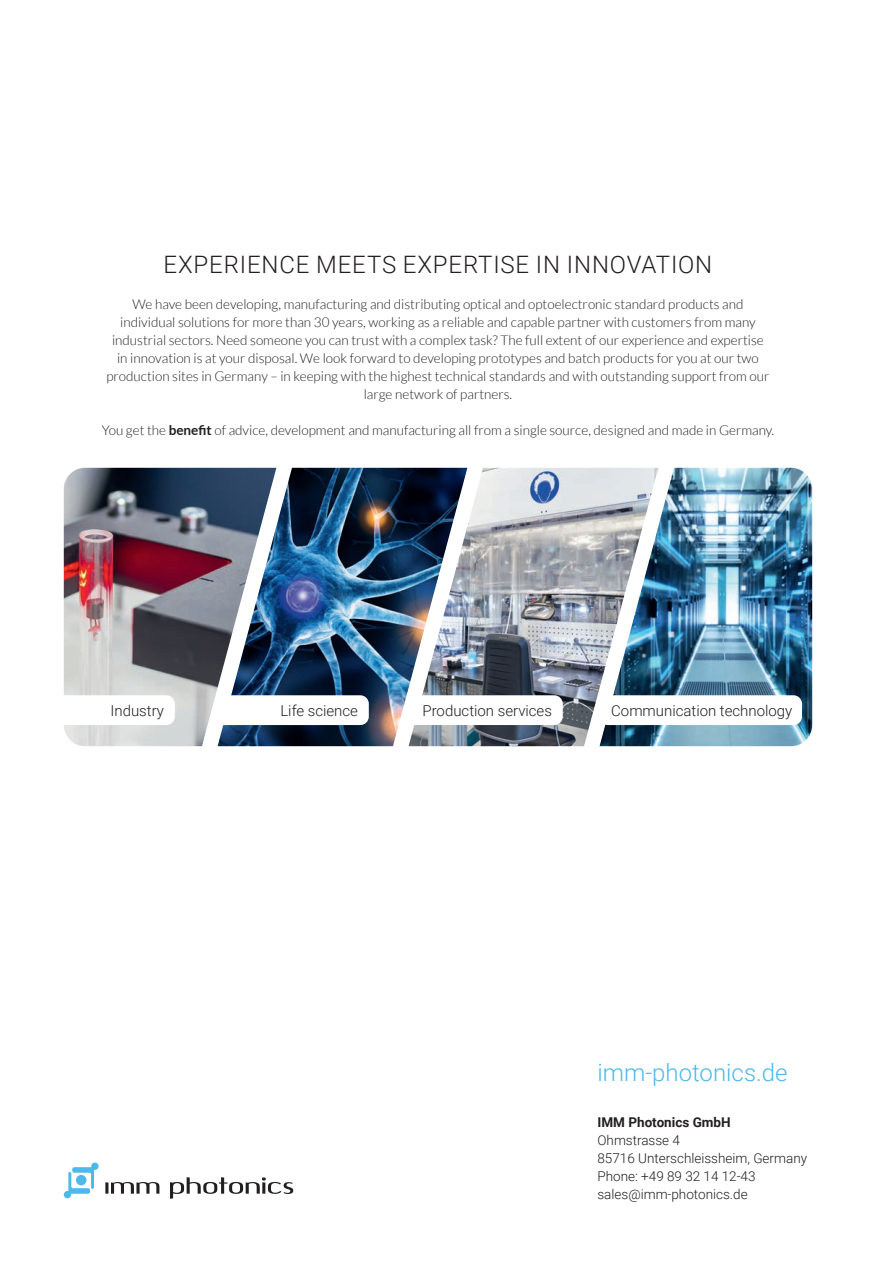
<style>
.page{position:relative;width:893px;height:1263px;background:#fff}
.page>*{position:absolute;margin:0;border:0;box-sizing:border-box;transform-origin:0 0}
.t1{font:300 24px "Roboto";letter-spacing:.035em;color:#231f20}
.t2{font:300 24px "Roboto";color:#4eb9e9}
.t3{font:300 15px "Roboto";color:#231f20}
.t4{font:300 13.5px/18px "Lato";color:#231f20;text-align:center}
.t5{font:300 13.5px/18px "Roboto";color:#231f20}
.t6{font:700 13.5px "Roboto";color:#231f20}
.s1{font-weight:700}
</style>
<div class="page">
<img style="left:658px;top:468px;width:154px;height:278px">
<div style="left:600px;top:695px;width:202px;height:30px;background:#fff;border-radius:9px"></div>
<img style="left:467px;top:468px;width:191px;height:278px">
<div style="left:370px;top:695px;width:193px;height:30px;background:#fff;border-radius:9px"></div>
<img style="left:276px;top:468px;width:191px;height:278px">
<div style="left:176px;top:695px;width:193px;height:30px;background:#fff;border-radius:9px"></div>
<img style="left:64px;top:468px;width:212px;height:278px">
<svg style="left:64px;top:695px;width:111px;height:30px"></svg>
<svg style="left:105px;top:1182px;width:54px;height:12px"></svg>
<svg style="left:170px;top:1177px;width:124px;height:22px"></svg>
<svg style="left:64px;top:1162px;width:35px;height:36px"></svg>
<h1 class="t1" style="left:164px;top:248px;width:550px">EXPERIENCE MEETS EXPERTISE IN INNOVATION</h1>
<p class="t4" style="left:106px;top:295px;width:665px">We have been developing, manufacturing and distributing optical and optoelectronic standard products and individual solutions for more than 30 years, working as a reliable and capable partner with customers from many industrial sectors. Need someone you can trust with a complex task? The full extent of our experience and expertise in innovation is at your disposal. We look forward to developing prototypes and batch products for you at our two production sites in Germany – in keeping with the highest technical standards and with outstanding support from our large network of partners.</p>
<p class="t4" style="left:102px;top:421px;width:674px">You get the <span class="s1">benefit</span> of advice, development and manufacturing all from a single source, designed and made in Germany.</p>
<p class="t3" style="left:111px;top:700px;width:55px">Industry</p>
<p class="t3" style="left:280px;top:700px;width:79px">Life science</p>
<p class="t3" style="left:422px;top:700px;width:131px">Production services</p>
<p class="t3" style="left:611px;top:700px;width:183px">Communication technology</p>
<h1 class="t2" style="left:597px;top:1056px;width:192px">imm-photonics.de</h1>
<p class="t6" style="left:597px;top:1113px;width:135px">IMM Photonics GmbH</p>
<p class="t5" style="left:597px;top:1131px;width:211px">Ohmstrasse 4<br>85716 Unterschleissheim, Germany<br>Phone: +49 89 32 14 12-43 sales@imm-photonics.de</p>
</div>
